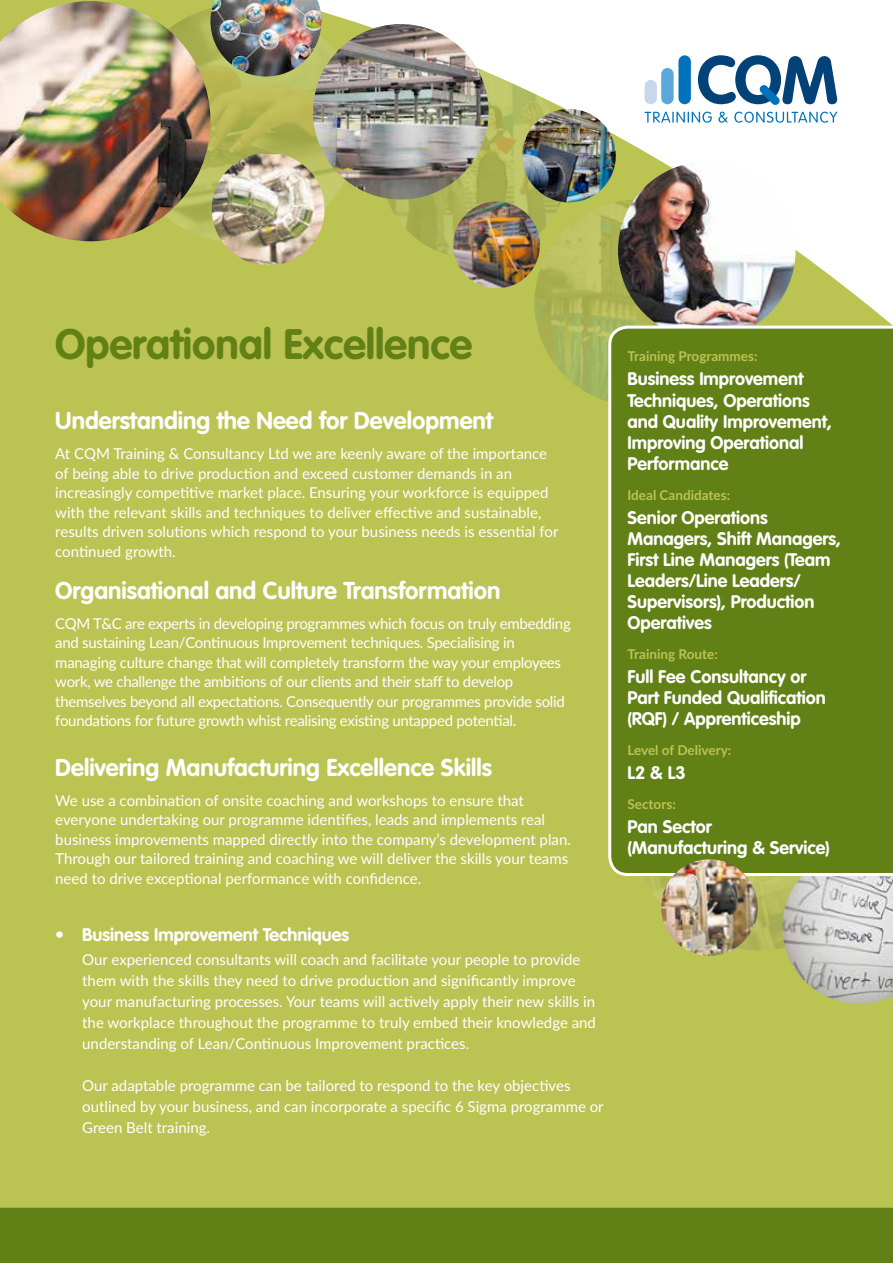
<style>
.page{position:relative;width:893px;height:1263px;background:#bbc353}
.page>*{position:absolute;margin:0;border:0;box-sizing:border-box;transform-origin:0 0}
.t1{font:700 42px "VAG Rounded";color:#618015}
.t2{font:700 24px "VAG Rounded";color:#fff}
.t3{font:700 18px/21px "VAG Rounded";color:#fff}
.t4{font:15px/19.5px "Lato";color:#fff}
.t5{font:15px/19.5px "Lato";letter-spacing:-.02em;color:#fff}
.t6{font:700 13.5px "Lato";color:#bbc353}
</style>
<div class="page">
<img style="left:643px;top:876px;width:139px;height:73px">
<img style="left:782px;top:876px;width:111px;height:128px">
<img style="left:541px;top:338px;width:67px;height:64px">
<svg style="left:83px;top:0;width:810px;height:338px"></svg>
<img style="left:618px;top:162px;width:178px;height:177px;border-radius:89px">
<svg style="left:608px;top:326px;width:285px;height:550px"></svg>
<div style="left:0;top:1208px;width:893px;height:55px;background:#618015"></div>
<svg style="left:645px;top:112px;width:67px;height:11px"></svg>
<svg style="left:718px;top:112px;width:9px;height:11px"></svg>
<svg style="left:734px;top:112px;width:103px;height:11px"></svg>
<svg style="left:698px;top:55px;width:139px;height:50px"></svg>
<div style="left:645px;top:80px;width:12px;height:24px;background:#c8d7ed;border-radius:6px"></div>
<div style="left:661px;top:68px;width:13px;height:36px;background:#5ca6dc;border-radius:6px"></div>
<div style="left:678px;top:55px;width:13px;height:49px;background:#0072bb;border-radius:6px"></div>
<img style="left:450px;top:201px;width:94px;height:91px">
<img style="left:0;top:1px;width:210px;height:240px">
<img style="left:210px;top:0;width:111px;height:77px">
<img style="left:311px;top:24px;width:179px;height:185px">
<img style="left:654px;top:859px;width:110px;height:97px">
<img style="left:205px;top:154px;width:126px;height:110px">
<img style="left:519px;top:109px;width:101px;height:96px">
<h1 class="t1" style="left:55px;top:319px;width:419px">Operational Excellence</h1>
<h2 class="t2" style="left:55px;top:407px;width:439px">Understanding the Need for Development</h2>
<p class="t4" style="left:55px;top:443px;width:505px">At CQM Training &amp; Consultancy Ltd we are keenly aware of the importance of being able to drive production and exceed customer demands in an increasingly competitive market place. Ensuring your workforce is equipped with the relevant skills and techniques to deliver effective and sustainable, results driven solutions which respond to your business needs is essential for continued growth.</p>
<h2 class="t2" style="left:55px;top:576px;width:447px">Organisational and Culture Transformation</h2>
<p class="t5" style="left:55px;top:613px;width:517px">CQM T&amp;C are experts in developing programmes which focus on truly embedding and sustaining Lean/Continuous Improvement techniques. Specialising in managing culture change that will completely transform the way your employees work, we challenge the ambitions of our clients and their staff to develop themselves beyond all expectations. Consequently our programmes provide solid foundations for future growth whist realising existing untapped potential.</p>
<h2 class="t2" style="left:55px;top:753px;width:438px">Delivering Manufacturing Excellence Skills</h2>
<p class="t4" style="left:55px;top:790px;width:517px">We use a combination of onsite coaching and workshops to ensure that everyone undertaking our programme identifies, leads and implements real business improvements mapped directly into the company’s development plan.<br>Through our tailored training and coaching we will deliver the skills your teams need to drive exceptional performance with confidence.</p>
<p class="t3" style="left:55px;top:925px;width:295px">• Business Improvement Techniques</p>
<p class="t4" style="left:82px;top:948px;width:515px;line-height:21px">Our experienced consultants will coach and facilitate your people to provide them with the skills they need to drive production and significantly improve your manufacturing processes. Your teams will actively apply their new skills in the workplace throughout the programme to truly embed their knowledge and understanding of Lean/Continuous Improvement practices.</p>
<p class="t4" style="left:82px;top:1074px;width:523px;line-height:21px">Our adaptable programme can be tailored to respond to the key objectives outlined by your business, and can incorporate a specific 6 Sigma programme or<br>Green Belt training.</p>
<p class="t6" style="left:627px;top:347px;width:131px">Training Programmes:</p>
<p class="t3" style="left:627px;top:369px;width:206px">Business Improvement<br>Techniques, Operations and Quality Improvement,<br>Improving Operational<br>Performance</p>
<p class="t6" style="left:627px;top:485px;width:104px">Ideal Candidates:</p>
<p class="t3" style="left:627px;top:507px;width:215px">Senior Operations<br>Managers, Shift Managers,<br>First Line Managers (Team<br>Leaders/Line Leaders/<br>Supervisors), Production<br>Operatives</p>
<p class="t6" style="left:627px;top:644px;width:92px">Training Route:</p>
<p class="t3" style="left:627px;top:666px;width:200px">Full Fee Consultancy or<br>Part Funded Qualification (RQF) / Apprenticeship</p>
<p class="t6" style="left:627px;top:740px;width:105px">Level of Delivery:</p>
<p class="t3" style="left:627px;top:762px;width:60px">L2 &amp; L3</p>
<p class="t6" style="left:627px;top:794px;width:50px">Sectors:</p>
<p class="t3" style="left:627px;top:816px;width:204px">Pan Sector (Manufacturing &amp; Service)</p>
</div>
